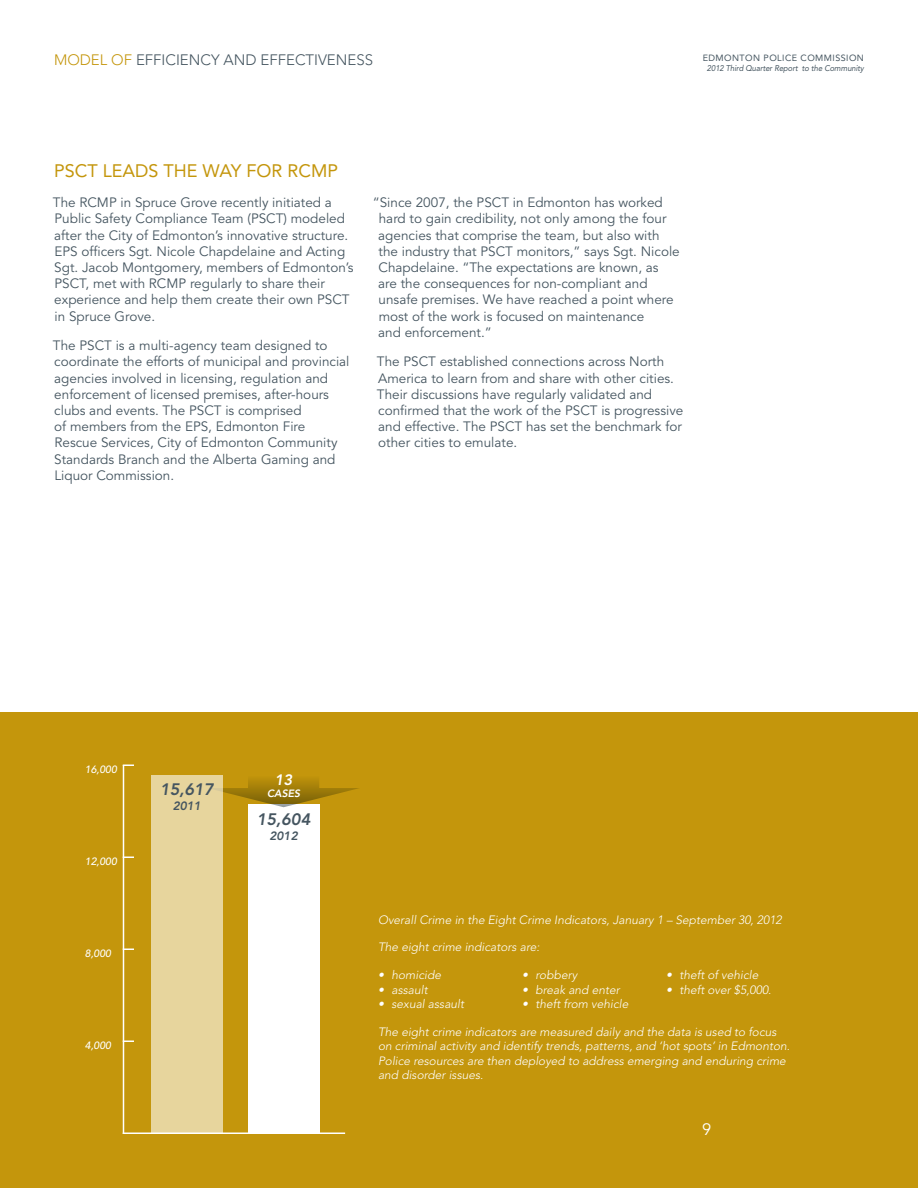
<style>
.page{position:relative;width:918px;height:1188px;background:#fff}
.page>*{position:absolute;margin:0;border:0;box-sizing:border-box;transform-origin:0 0}
.t1{font:18px "Avenir";color:#c4960c}
.t2{font:italic 800 16.5px "Avenir";color:#455560}
.t3{font:16.5px "Avenir";color:#fff}
.t4{font:300 15px "Avenir";color:#455560}
.t5{font:italic 800 15px "Avenir";color:#fff}
.t6{font:13.5px/16.2px "Avenir";color:#455560}
.t7{font:italic 300 12px/14.4px "Avenir";color:#fff}
.t8{font:italic 800 12px "Avenir";color:#455560}
.t9{font:italic 500 10.5px "Avenir";color:#fff}
.t10{font:italic 800 10.5px "Avenir";color:#fff}
.t11{font:9px "Avenir";letter-spacing:.05em;color:#455560}
.t12{font:italic 8.25px "Avenir";letter-spacing:-.01em;color:#455560;scale:.94 1}
.s1{color:#c4960c}
</style>
<div class="page">
<div style="left:0;top:713px;width:918px;height:475px;background:#c4960c"></div>
<div style="left:248px;top:804px;width:71px;height:330px;background:#fff"></div>
<svg style="left:222px;top:775px;width:137px;height:32px"></svg>
<div style="left:151px;top:775px;width:71px;height:359px;background:#e7d59d"></div>
<hr style="left:123px;top:765px;width:1px;height:369px;background:#fff">
<hr style="left:123px;top:1132px;width:222px;height:2px;background:#fff">
<svg style="left:124px;top:1040px;width:10px;height:2px"></svg>
<svg style="left:123px;top:764px;width:11px;height:2px"></svg>
<svg style="left:124px;top:856px;width:10px;height:2px"></svg>
<p class="t4" style="left:54px;top:51px;width:311px"><span class="s1">MOD EL OF</span> EFFICIENCY AND EFFECTIVENESS</p>
<p class="t11" style="left:703px;top:52px;width:8px">EDMONTON</p>
<p class="t11" style="left:764px;top:52px;width:52px">POLICE COMMI</p>
<p class="t11" style="left:835px;top:52px;width:18px">SSION</p>
<p class="t12" style="left:707px;top:63px;width:169px">2012 Third Quarter Report to the Community</p>
<h1 class="t1" style="left:54px;top:161px;width:286px">PSCT LEADS THE WAY FOR RCM P</h1>
<p class="t6" style="left:53px;top:195px;width:302px">The RCMP in Spruce Grove recently initiated a Public Safety Compliance Team (PSCT) modeled after the City of Edmonton’s innovative structure.<br>EPS officers Sgt. N icole Chapdelaine and Acting Sgt. Jacob Montgomery, members of Edmonton’s PSCT, met with RCMP regularly to share their experience and help them create their own PSCT in Spruce Grove.</p>
<p class="t6" style="left:53px;top:338px;width:298px">The PSCT is a multi-agency team designed to coordinate the efforts of municipal and provincial agencies involved in licensing, regulation and enforcement of licensed premises, after-hours clubs and events. The PSCT is comprised<br>of members from the EPS, Edmonton Fire Rescue Services, City of Edmonton Community Standards Branch and the Alberta Gaming and Liquor Commission.</p>
<p class="t6" style="left:378px;top:195px;width:303px;text-indent:-6px">“Since 2007, the PSCT in Edmonton has worked hard to gain credibility, not only among the four agencies that comprise the team, but also with the industry that PSCT monitors,” says Sgt. N icole Chapdelaine. “The expectations are known, as are the consequences for non-compliant and unsafe premises. We have reached a point where most of the work is focused on maintenance<br>and enforcement.”</p>
<p class="t6" style="left:377px;top:354px;width:308px">The PSCT established connections across N orth America to learn from and share with other cities.<br>Their discussions have regularly validated and confirmed that the work of the PSCT is progressive and effective. The PSCT has set the benchmark for other cities to emulate.</p>
<p class="t9" style="left:85px;top:763px;width:34px">16,000</p>
<p class="t9" style="left:85px;top:855px;width:34px">12,000</p>
<p class="t5" style="left:275px;top:771px;width:19px">13</p>
<p class="t2" style="left:160px;top:780px;width:55px">15,617</p>
<p class="t10" style="left:267px;top:787px;width:35px">CASES</p>
<p class="t8" style="left:173px;top:799px;width:30px">2011</p>
<p class="t2" style="left:257px;top:810px;width:55px">15,604</p>
<p class="t8" style="left:269px;top:828px;width:30px">2012</p>
<p class="t9" style="left:85px;top:947px;width:28px">8,000</p>
<p class="t9" style="left:85px;top:1039px;width:28px">4,000</p>
<p class="t7" style="left:378px;top:912px;width:405px">Overall Crime in the Eight Crime Indicators, January 1 – September 30, 2012</p>
<p class="t7" style="left:378px;top:940px;width:163px">The eight crime indicators are:</p>
<p class="t7" style="left:378px;top:968px;width:65px">• homicide</p>
<p class="t7" style="left:378px;top:982px;width:51px">• assault</p>
<p class="t7" style="left:378px;top:997px;width:88px">• sexual assault</p>
<p class="t7" style="left:666px;top:968px;width:94px">• theft of vehicle</p>
<p class="t7" style="left:666px;top:982px;width:107px">• theft over $5,000.</p>
<p class="t7" style="left:378px;top:1025px;width:413px">The eight crime indicators are measured daily and the data is used to focus on criminal activity and identify trends, patterns, and ‘hot spots’ in Edmonton.<br>Police resources are then deployed to address emerging and enduring crime and disorder issues.</p>
<p class="t7" style="left:522px;top:968px;width:57px">• robbery</p>
<p class="t7" style="left:522px;top:982px;width:99px">• break and enter</p>
<p class="t7" style="left:522px;top:997px;width:108px">• theft from vehicle</p>
<p class="t3" style="left:702px;top:1119px;width:11px">9</p>
</div>
